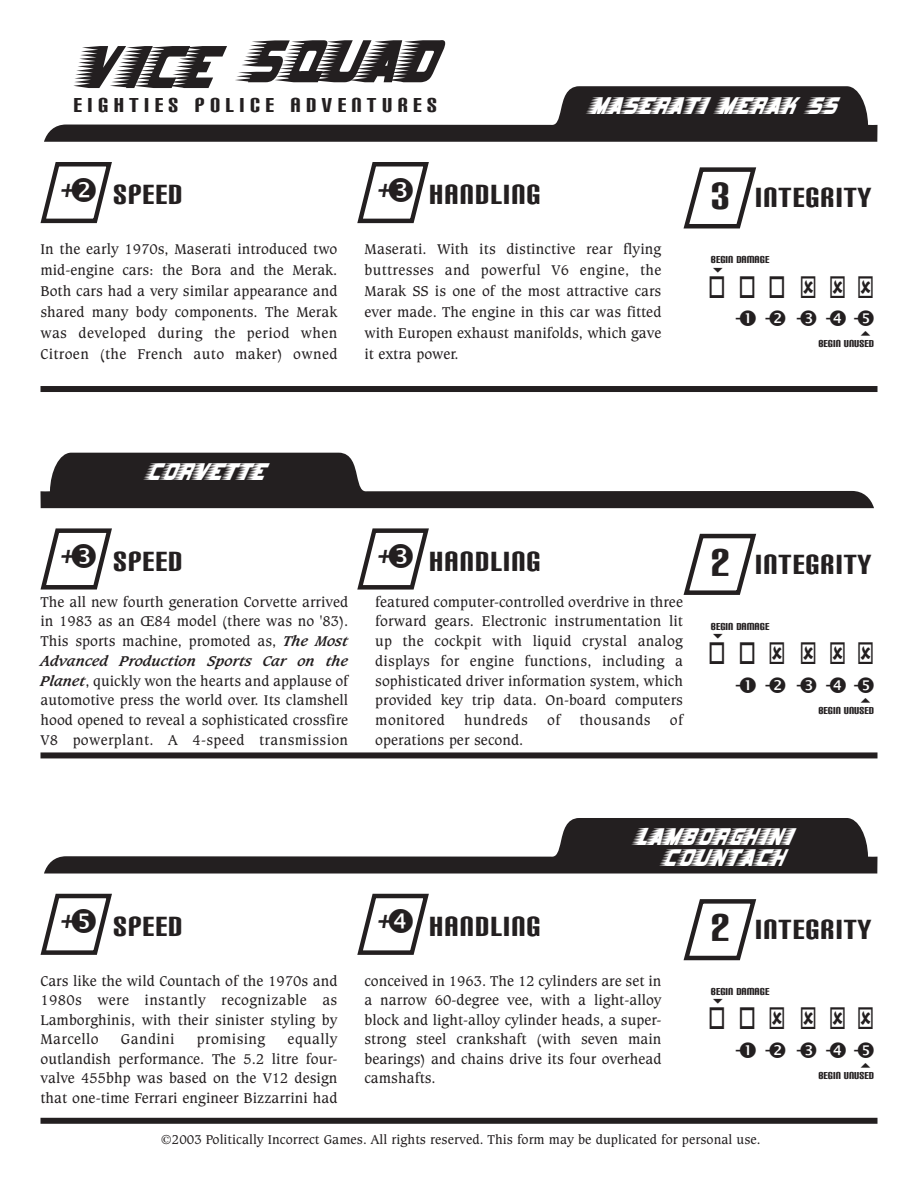
<style>
.page{position:relative;width:918px;height:1188px;background:#fff}
.page>*{position:absolute;margin:0;border:0;box-sizing:border-box;transform-origin:0 0}
.t1{font:75px "Barbatrick";letter-spacing:.05em;color:#231f20}
.t2{font:33px "Carbon Block";letter-spacing:.04em;color:#231f20}
.t3{font:30px "Barbatrick";letter-spacing:.05em;color:#fff}
.t4{font:24px "Carbon Block";letter-spacing:.23em;color:#231f20}
.t5{font:15px/19.8px "Caxton BT";color:#231f20;text-align:justify}
.t6{font:15px "Caxton BT";letter-spacing:.02em;color:#231f20}
.t7{font:13.5px "Caxton BT";color:#231f20}
.t8{font:12px "Carbon Block";letter-spacing:.01em;color:#231f20}
.s1{font-size:45px}
.s2{font-weight:700;font-style:italic}
</style>
<div class="page">
<svg style="left:683px;top:167px;width:74px;height:62px"></svg>
<svg style="left:44px;top:86px;width:834px;height:56px;fill:#231f20"></svg>
<div style="left:40px;top:386px;width:838px;height:6px;background:#231f20"></div>
<svg style="left:683px;top:533px;width:74px;height:62px"></svg>
<svg style="left:40px;top:453px;width:834px;height:55px;fill:#231f20"></svg>
<div style="left:40px;top:752px;width:838px;height:6px;background:#231f20"></div>
<svg style="left:683px;top:899px;width:74px;height:62px"></svg>
<svg style="left:44px;top:818px;width:834px;height:56px;fill:#231f20"></svg>
<div style="left:40px;top:1118px;width:838px;height:6px;background:#231f20"></div>
<svg style="left:40px;top:162px;width:72px;height:62px"></svg>
<svg style="left:357px;top:162px;width:72px;height:62px"></svg>
<svg style="left:40px;top:528px;width:72px;height:62px"></svg>
<svg style="left:357px;top:528px;width:72px;height:62px"></svg>
<svg style="left:40px;top:893px;width:72px;height:62px"></svg>
<svg style="left:357px;top:893px;width:72px;height:62px"></svg>
<h1 class="t1" style="left:77px;top:13px;width:358px">Vice squad</h1>
<h3 class="t4" style="left:73px;top:90px;width:365px">EIGHTIES POLICE ADVENTURES</h3>
<h2 class="t2" style="left:114px;top:174px;width:70px">SPEED</h2>
<h2 class="t2" style="left:429px;top:174px;width:113px">HANDLING</h2>
<h3 class="t3" style="left:590px;top:86px;width:248px">Maserati Merak SS</h3>
<h2 class="t2" style="left:711px;top:177px;width:162px"><span class="s1">3</span> INTEGRITY</h2>
<p class="t5" style="left:40px;top:240px;width:299px;line-height:21px">In the early 1970s, Maserati introduced two mid-engine cars: the Bora and the Merak.<br>Both cars had a very similar appearance and shared many body components. The Merak was developed during the period when Citroen (the French auto maker) owned</p>
<p class="t5" style="left:364px;top:240px;width:299px;line-height:21px">Maserati. With its distinctive rear flying buttresses and powerful V6 engine, the Marak SS is one of the most attractive cars ever made. The engine in this car was fitted with Europen exhaust manifolds, which gave it extra power.</p>
<p class="t8" style="left:711px;top:252px;width:60px">BEGIN DAMAGE</p>
<p class="t8" style="left:818px;top:336px;width:57px">BEGIN UNUSED</p>
<h3 class="t3" style="left:146px;top:452px;width:119px">Corvette</h3>
<h2 class="t2" style="left:114px;top:540px;width:70px">SPEED</h2>
<h2 class="t2" style="left:429px;top:540px;width:113px">HANDLING</h2>
<p class="t5" style="left:40px;top:593px;width:309px">The all new fourth generation Corvette arrived in 1983 as an Œ84 model (there was no '83).<br>This sports machine, promoted as, <span class="s2">The Most Advanced Production Sports Car on the Planet</span>, quickly won the hearts and applause of automotive press the world over. Its clamshell hood opened to reveal a sophisticated crossfire V8 powerplant. A 4-speed transmission</p>
<p class="t5" style="left:375px;top:593px;width:309px">featured computer-controlled overdrive in three forward gears. Electronic instrumentation lit up the cockpit with liquid crystal analog displays for engine functions, including a sophisticated driver information system, which provided key trip data. On-board computers monitored</p>
<p class="t6" style="left:464px;top:715px;width:65px">hundreds</p>
<p class="t5" style="left:547px;top:712px;width:15px">of</p>
<p class="t6" style="left:579px;top:715px;width:73px">thousands</p>
<p class="t5" style="left:670px;top:712px;width:15px">of</p>
<p class="t5" style="left:375px;top:731px;width:150px">operations per second.</p>
<h2 class="t2" style="left:711px;top:543px;width:162px"><span class="s1">2</span> INTEGRITY</h2>
<p class="t8" style="left:711px;top:619px;width:60px">BEGIN DAMAGE</p>
<p class="t8" style="left:818px;top:703px;width:57px">BEGIN UNUSED</p>
<h2 class="t2" style="left:114px;top:906px;width:70px">SPEED</h2>
<h2 class="t2" style="left:429px;top:905px;width:113px">HANDLING</h2>
<h3 class="t3" style="left:636px;top:818px;width:156px">Lamborghini</h3>
<h3 class="t3" style="left:662px;top:839px;width:123px">Countach</h3>
<h2 class="t2" style="left:711px;top:908px;width:162px"><span class="s1">2</span> INTEGRITY</h2>
<p class="t5" style="left:40px;top:973px;width:298px">Cars like the wild Countach of the 1970s and 1980s were instantly recognizable as Lamborghinis, with their sinister styling by Marcello</p>
<p class="t5" style="left:40px;top:1031px;width:299px;text-indent:247px">equally outlandish performance. The 5.2 litre four&shy;valve 455bhp was based on the V12 design that one-time Ferrari engineer Bizzarrini had</p>
<p class="t6" style="left:121px;top:1034px;width:55px">Gandini</p>
<p class="t6" style="left:197px;top:1034px;width:70px">promising</p>
<p class="t5" style="left:364px;top:973px;width:299px">conceived in 1963. The 12 cylinders are set in a narrow 60-degree vee, with a light-alloy block and light-alloy cylinder heads, a super&shy;strong steel crankshaft (with seven main bearings) and chains drive its four overhead camshafts.</p>
<p class="t8" style="left:711px;top:984px;width:60px">BEGIN DAMAGE</p>
<p class="t7" style="left:161px;top:1135px;width:601px">©2003 Politically Incorrect Games. All rights reserved. This form may be duplicated for personal use.</p>
<p class="t8" style="left:818px;top:1068px;width:57px">BEGIN UNUSED</p>
</div>
